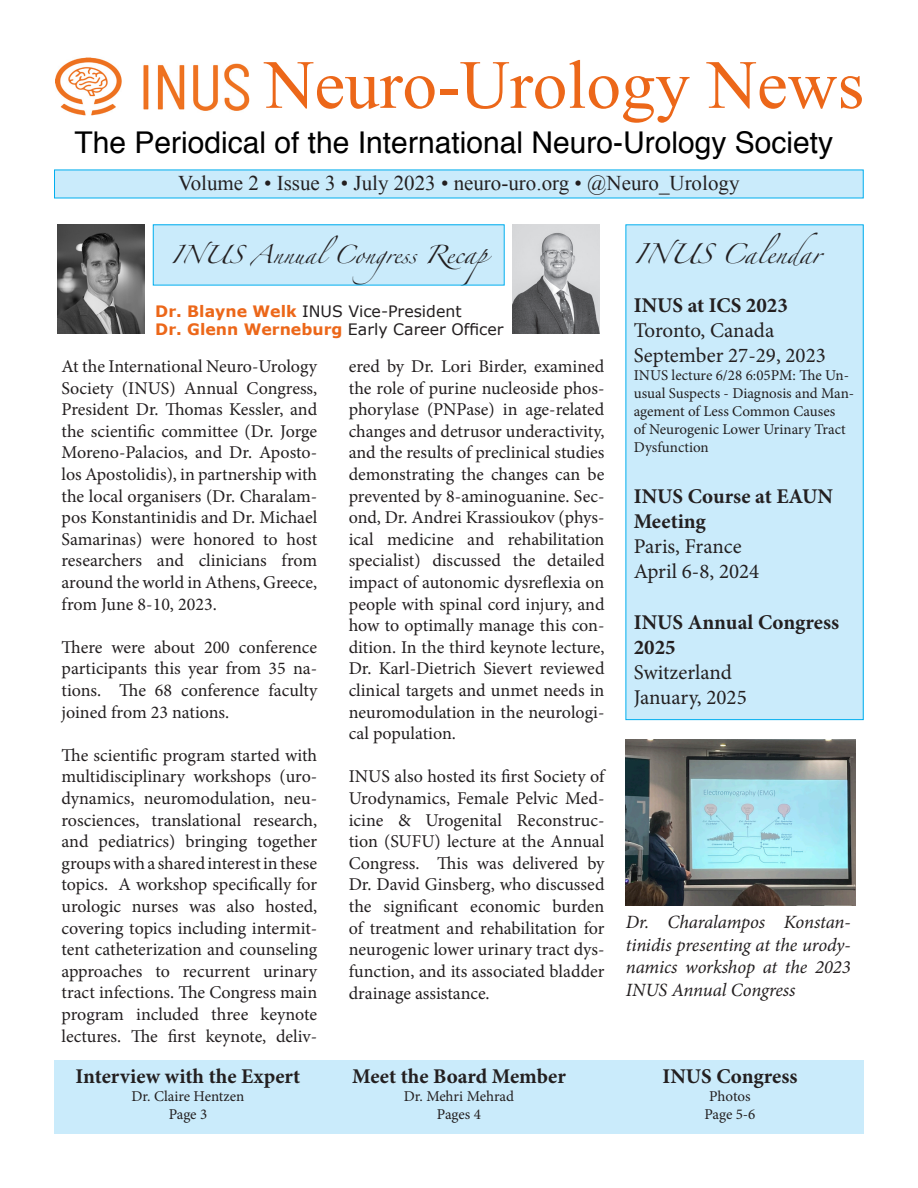
<style>
.page{position:relative;width:918px;height:1188px;background:#fff}
.page>*{position:absolute;margin:0;border:0;box-sizing:border-box;transform-origin:0 0}
.t1{font:69px "Times New Roman";color:#ec6719}
.t2{font:30px "Helvetica";color:#000}
.t3{font:700 21px/25.2px "Minion Pro";color:#231f20}
.t4{font:21px "Minion Pro";color:#231f20}
.t5{font:21px "Times New Roman";color:#231f20}
.t6{font:italic 18.75px/22.5px "Minion Pro";letter-spacing:-.01em;color:#231f20;text-align:justify}
.t7{font:18px/21.6px "Minion Pro";color:#231f20;text-align:justify}
.t8{font:18px "Zapfino";color:#231f20}
.t9{font:16.5px "Zapfino";color:#231f20}
.t10{font:15.75px "Verdana";color:#231f20}
.t11{font:15px/18px "Minion Pro";color:#231f20}
.s1{font-size:18px}
.s2{font-weight:700;color:#ec6719}
</style>
<div class="page">
<div style="left:54px;top:170px;width:810px;height:28px;background:#caebfb"></div>
<div style="left:153px;top:225px;width:351px;height:60px;background:#caebfb"></div>
<div style="left:54px;top:1060px;width:810px;height:74px;background:#caebfb"></div>
<img style="left:56px;top:57px;width:194px;height:59px">
<div style="left:626px;top:225px;width:237px;height:495px;background:#caebfb"></div>
<div style="left:626px;top:224px;width:238px;height:496px;border:1px solid #00aeef"></div>
<img style="left:58px;top:224px;width:86px;height:109px">
<img style="left:512px;top:224px;width:87px;height:109px">
<img style="left:626px;top:739px;width:229px;height:166px">
<p class="t1" style="left:265px;top:38px;width:601px">Neuro-Urology News</p>
<p class="t2" style="left:75px;top:119px;width:760px">The Periodical of the International Neuro-Urology Society</p>
<p class="t5" style="left:178px;top:169px;width:563px">Volume 2 • Issue 3 • July 2023 • neuro-uro.org • @Neuro_Urology</p>
<p class="t9" style="left:171px;top:248px;width:339px">INUS AnnualCongress Re<span class="s1">cap</span></p>
<p class="t10" style="left:155px;top:301px;width:308px"><span class="s2">Dr. Blayne Welk</span> INUS Vice-President</p>
<p class="t10" style="left:155px;top:320px;width:350px"><span class="s2">Dr. Glenn Werneburg</span> Early Career Officer</p>
<p class="t7" style="left:62px;top:356px;width:257px">At the International Neuro-Urology Society (INUS) Annual Congress, President Dr. Thomas Kessler, and the scientific committee (Dr. Jorge Moreno-Palacios, and Dr. Aposto&shy;los Apostolidis), in partnership with the local organisers (Dr. Charalam&shy;pos Konstantinidis and Dr. Michael Samarinas) were honored to host researchers and clinicians from around the world in Athens, Greece, from June 8-10, 2023.</p>
<p class="t7" style="left:62px;top:636px;width:257px">There were about 200 conference participants this year from 35 na&shy;tions. The 68 conference faculty joined from 23 nations.</p>
<p class="t7" style="left:62px;top:744px;width:257px">The scientific program started with multidisciplinary workshops (uro&shy;dynamics, neuromodulation, neu&shy;rosciences, translational research, and pediatrics) bringing together groups with a shared interest in these topics. A workshop specifically for urologic nurses was also hosted, covering topics including intermit&shy;tent catheterization and counseling approaches to recurrent urinary tract infections. The Congress main program included three keynote lectures. The first keynote, deliv-</p>
<p class="t3" style="left:76px;top:1063px;width:226px">Interview with the Expert</p>
<p class="t11" style="left:132px;top:1087px;width:114px">Dr. Claire Hentzen</p>
<p class="t11" style="left:169px;top:1105px;width:40px">Page 3</p>
<p class="t7" style="left:349px;top:356px;width:257px">ered by Dr. Lori Birder, examined the role of purine nucleoside phos&shy;phorylase (PNPase) in age-related changes and detrusor underactivity, and the results of preclinical studies demonstrating the changes can be prevented by 8-aminoguanine. Sec&shy;ond, Dr. Andrei Krassioukov (phys&shy;ical medicine and rehabilitation specialist) discussed the detailed impact of autonomic dysreflexia on people with spinal cord injury, and how to optimally manage this con&shy;dition. In the third keynote lecture, Dr. Karl-Dietrich Sievert reviewed clinical targets and unmet needs in neuromodulation in the neurologi&shy;cal population.</p>
<p class="t7" style="left:349px;top:766px;width:257px">INUS also hosted its first Society of Urodynamics, Female Pelvic Med&shy;icine &amp; Urogenital Reconstruc&shy;tion (SUFU) lecture at the Annual Congress. This was delivered by Dr. David Ginsberg, who discussed the significant economic burden of treatment and rehabilitation for neurogenic lower urinary tract dys&shy;function, and its associated bladder drainage assistance.</p>
<p class="t3" style="left:352px;top:1063px;width:215px">Meet the Board Member</p>
<p class="t11" style="left:404px;top:1087px;width:112px">Dr. Mehri Mehrad</p>
<p class="t11" style="left:437px;top:1105px;width:46px">Pages 4</p>
<p class="t8" style="left:634px;top:246px;width:189px">INUS Calendar</p>
<p class="t3" style="left:634px;top:292px;width:156px">INUS at ICS 2023</p>
<p class="t4" style="left:634px;top:316px;width:142px">Toronto, Canada</p>
<p class="t4" style="left:634px;top:341px;width:194px">September 27-29, 2023</p>
<p class="t11" style="left:634px;top:366px;width:222px">INUS lecture 6/28 6:05PM: The Un&shy;usual Suspects - Diagnosis and Man&shy;agement of Less Common Causes<br>of Neurogenic Lower Urinary Tract<br>Dysfunction</p>
<p class="t3" style="left:634px;top:483px;width:201px">INUS Course at EAUN<br>Meeting</p>
<p class="t4" style="left:634px;top:532px;width:109px">Paris, France</p>
<p class="t4" style="left:634px;top:557px;width:127px">April 6-8, 2024</p>
<p class="t3" style="left:634px;top:609px;width:207px">INUS Annual Congress<br>2025</p>
<p class="t4" style="left:634px;top:658px;width:100px">Switzerland</p>
<p class="t4" style="left:634px;top:683px;width:115px">January, 2025</p>
<p class="t6" style="left:626px;top:911px;width:226px">Dr. Charalampos Konstan&shy;tinidis presenting at the urody&shy;namics workshop at the 2023<br>INUS Annual Congress</p>
<p class="t3" style="left:662px;top:1063px;width:137px">INUS Congress</p>
<p class="t11" style="left:709px;top:1087px;width:43px">Photos</p>
<p class="t11" style="left:704px;top:1105px;width:53px">Page 5-6</p>
</div>
